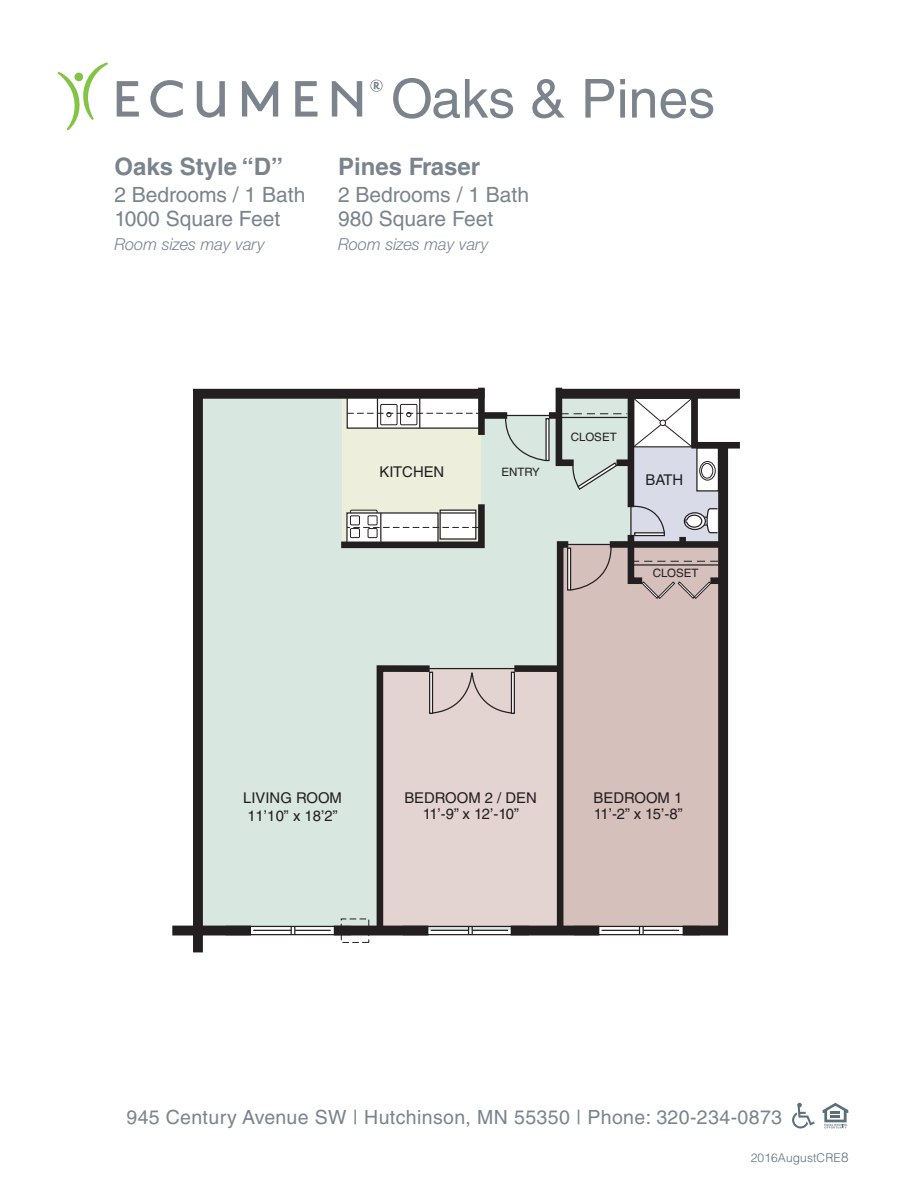
<style>
.page{position:relative;width:918px;height:1188px;background:#fff}
.page>*{position:absolute;margin:0;border:0;box-sizing:border-box;transform-origin:0 0}
.t1{font:53.7px "Helvetica LT Std";color:#7b838d}
.t2{font:700 24px "Helvetica LT Std";color:#7b838d}
.t3{font:21px/24px "Helvetica LT Std";color:#7b838d}
.t4{font:19.5px "Helvetica LT Std";letter-spacing:.02em;color:#7b838d}
.t5{font:italic 300 16.5px "Helvetica Neue";color:#7b838d}
.t6{font:14.85px/16.5px "Helvetica LT Std";color:#231f20}
.t7{font:300 12px "Helvetica LT Std";letter-spacing:.01em;color:#5b6f7b}
.t8{font:11.55px "Helvetica LT Std";color:#231f20}
.s1{font-size:13.5px}
</style>
<div class="page">
<svg style="left:823px;top:1103px;width:25px;height:25px"></svg>
<svg style="left:792px;top:1103px;width:23px;height:25px"></svg>
<div style="left:172px;top:926px;width:79px;height:9px;background:#231f20"></div>
<svg style="left:188px;top:388px;width:182px;height:565px;background:#cad6cf"></svg>
<svg style="left:291px;top:927px;width:4px;height:8px"></svg>
<div style="left:334px;top:926px;width:94px;height:9px;background:#231f20"></div>
<div style="left:341px;top:919px;width:28px;height:24px;border:1px dashed #231f20"></div>
<svg style="left:335px;top:387px;width:405px;height:553px;background:#ccc7c2"></svg>
<hr style="left:506px;top:415px;width:46px;height:1px;background:#231f20">
<hr style="left:566px;top:544px;width:47px;height:1px;background:#231f20">
<hr style="left:424px;top:668px;width:91px;height:1px;background:#231f20">
<hr style="left:630px;top:504px;width:2px;height:33px;background:#231f20">
<svg style="left:117px;top:81px;width:22px;height:36px"></svg>
<svg style="left:150px;top:80px;width:33px;height:38px"></svg>
<svg style="left:197px;top:81px;width:28px;height:37px"></svg>
<svg style="left:242px;top:81px;width:36px;height:36px"></svg>
<svg style="left:295px;top:81px;width:23px;height:36px"></svg>
<svg style="left:332px;top:81px;width:30px;height:36px"></svg>
<svg style="left:58px;top:62px;width:50px;height:68px"></svg>
<svg style="left:370px;top:80px;width:13px;height:12px"></svg>
<h2 class="t2" style="left:114px;top:152px;width:170px">Oaks Style “D”</h2>
<h3 class="t3" style="left:114px;top:182px;width:193px">2 Bedrooms / 1 Bath<br>1000 Square Feet</h3>
<p class="t5" style="left:114px;top:234px;width:152px">Room sizes may vary</p>
<h1 class="t1" style="left:391px;top:68px;width:326px">Oaks &amp; Pines</h1>
<h2 class="t2" style="left:338px;top:152px;width:144px">Pines Fraser</h2>
<h3 class="t3" style="left:338px;top:182px;width:193px">2 Bedrooms / 1 Bath<br>980 Square Feet</h3>
<p class="t5" style="left:338px;top:234px;width:152px">Room sizes may vary</p>
<p class="t6" style="left:380px;top:464px;width:66px">KITCHEN</p>
<p class="t8" style="left:501px;top:465px;width:40px">ENTRY</p>
<p class="t8" style="left:571px;top:431px;width:47px">CLOSET</p>
<p class="t6" style="left:646px;top:472px;width:39px">BATH</p>
<p class="t8" style="left:653px;top:567px;width:47px">CLOSET</p>
<p class="t6" style="left:243px;top:789px;width:100px;line-height:17.9px">LIVING ROOM<br>11’10” x 18’2”</p>
<p class="t6" style="left:404px;top:789px;width:134px;text-align:center">BEDROOM 2 / DEN<br>11’-9” x 12’-10”</p>
<p class="t6" style="left:594px;top:789px;width:91px">BEDROOM 1<br>11’-2” x 15’-8”</p>
<h3 class="t4" style="left:126px;top:1106px;width:657px">945 Century Avenue SW | Hutchinson, MN 55350 | Phone: 320-234-0873</h3>
<p class="t7" style="left:751px;top:1150px;width:99px">2016AugustCRE<span class="s1">8</span></p>
</div>
